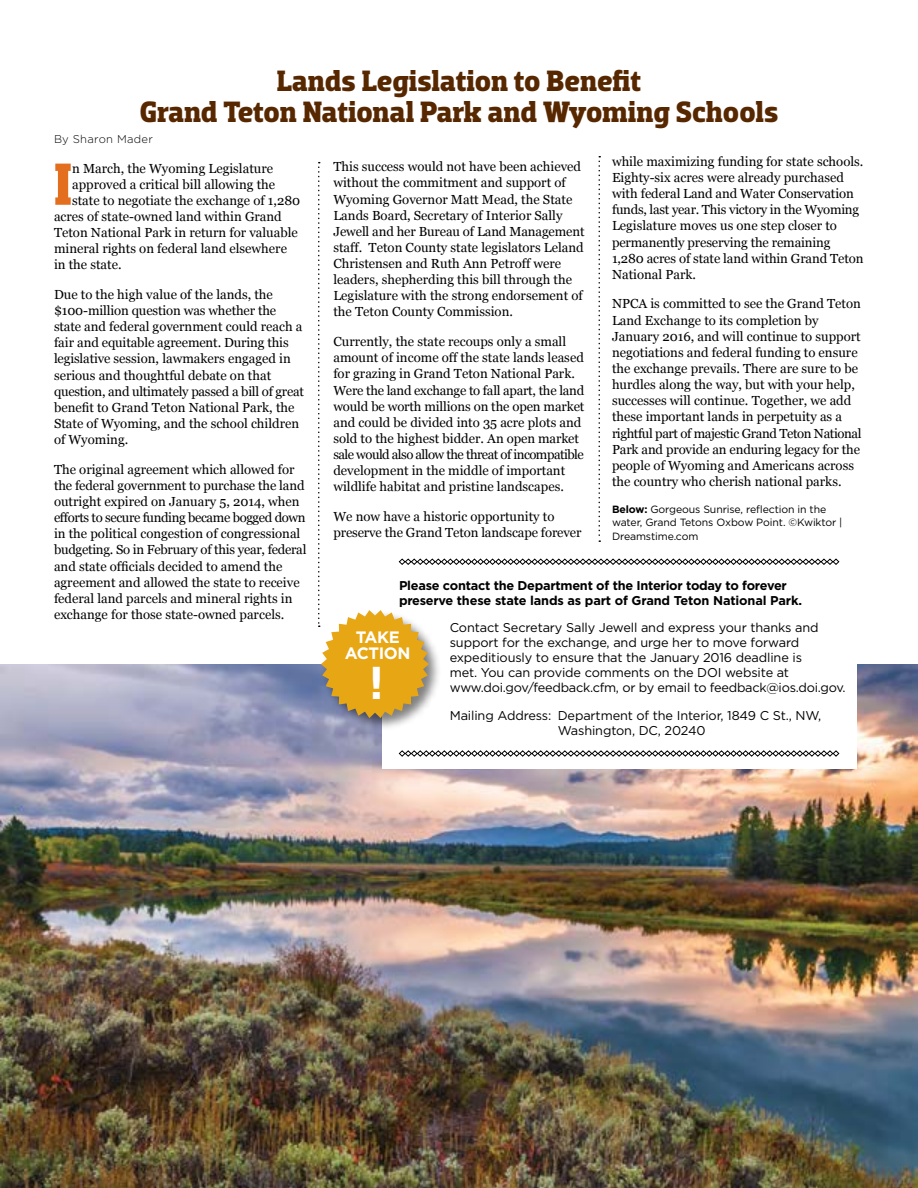
<style>
.page{position:relative;width:918px;height:1188px;background:#fff}
.page>*{position:absolute;margin:0;border:0;box-sizing:border-box;transform-origin:0 0}
.t1{font:700 60.6px "Dobra Slab";color:#e36f1e}
.t2{font:700 47.4px "Dobra Slab";color:#fff}
.t3{font:700 30px/31.5px "Dobra Slab";color:#572700;text-align:center}
.t4{font:700 16.5px/16.5px "Gotham";letter-spacing:-.025em;color:#fff;text-align:center}
.t5{font:13.2px/16.2px "Georgia";color:#000}
.t6{font:12.75px/15px "Gotham";letter-spacing:-.01em;color:#000}
.t7{font:700 12.75px/15px "Gotham";letter-spacing:-.02em;color:#000}
.t8{font:300 11.25px "Gotham";letter-spacing:.025em;color:#000}
.t9{font:10.5px/13.5px "Gotham";letter-spacing:-.01em;color:#000}
.s1{font-weight:700}
</style>
<div class="page">
<img style="left:0;top:664px;width:918px;height:524px">
<div style="left:382px;top:559px;width:475px;height:210px;background:#fff"></div>
<div style="left:320px;top:609px;width:123px;height:123px;background:#000;opacity:.5"></div>
<svg style="left:399px;top:750px;width:441px;height:7px"></svg>
<svg style="left:318px;top:156px;width:522px;height:562px"></svg>
<h3 class="t3" style="left:139px;top:65px;width:641px">Lands Legislation to Benefit<br>Grand Teton National Park and Wyoming Schools</h3>
<p class="t8" style="left:54px;top:133px;width:100px">By Sharon Mader</p>
<h1 class="t1" style="left:54px;top:149px;width:20px">I</h1>
<p class="t5" style="left:72px;top:160px;width:203px">n March, the Wyoming Legislature</p>
<p class="t5" style="left:72px;top:176px;width:205px">approved a critical bill allowing the</p>
<p class="t5" style="left:72px;top:192px;width:230px">state to negotiate the exchange of 1,280</p>
<p class="t5" style="left:54px;top:209px;width:229px">acres of state-owned land within Grand</p>
<p class="t5" style="left:54px;top:225px;width:245px">Teton National Park in return for valuable</p>
<p class="t5" style="left:54px;top:241px;width:235px">mineral rights on federal land elsewhere</p>
<p class="t5" style="left:54px;top:257px;width:69px">in the state.</p>
<p class="t5" style="left:54px;top:287px;width:252px">Due to the high value of the lands, the $100-million question was whether the state and federal government could reach a fair and equitable agreement. During this legislative session, lawmakers engaged in serious and thoughtful debate on that question, and ultimately passed a bill of great benefit to Grand Teton National Park, the State of Wyoming, and the school children of Wyoming.</p>
<p class="t5" style="left:54px;top:461px;width:254px">The original agreement which allowed for the federal government to purchase the land outright expired on January 5, 2014, when efforts to secure funding became bogged down in the political congestion of congressional budgeting. So in February of this year, federal and state officials decided to amend the agreement and allowed the state to receive federal land parcels and mineral rights in exchange for those state-owned parcels.</p>
<p class="t5" style="left:333px;top:159px;width:253px">This success would not have been achieved without the commitment and support of Wyoming Governor Matt Mead, the State Lands Board, Secretary of Interior Sally Jewell and her Bureau of Land Management staff. Teton County state legislators Leland Christensen and Ruth Ann Petroff were leaders, shepherding this bill through the Legislature with the strong endorsement of the Teton County Commission.</p>
<p class="t5" style="left:333px;top:334px;width:253px">Currently, the state recoups only a small amount of income off the state lands leased for grazing in Grand Teton National Park.<br>Were the land exchange to fall apart, the land would be worth millions on the open market and could be divided into 35 acre plots and sold to the highest bidder. An open market sale would also allow the threat of incompatible development in the middle of important wildlife habitat and pristine landscapes.</p>
<p class="t5" style="left:333px;top:509px;width:250px">We now have a historic opportunity to preserve the Grand Teton landscape forever</p>
<p class="t5" style="left:612px;top:154px;width:253px">while maximizing funding for state schools.<br>Eighty-six acres were already purchased with federal Land and Water Conservation funds, last year. This victory in the Wyoming Legislature moves us one step closer to permanently preserving the remaining 1,280 acres of state land within Grand Teton National Park.</p>
<p class="t5" style="left:612px;top:296px;width:251px">NPCA is committed to see the Grand Teton Land Exchange to its completion by January 2016, and will continue to support negotiations and federal funding to ensure the exchange prevails. There are sure to be hurdles along the way, but with your help, successes will continue. Together, we add these important lands in perpetuity as a rightful part of majestic Grand Teton National Park and provide an enduring legacy for the people of Wyoming and Americans across the country who cherish national parks.</p>
<p class="t9" style="left:612px;top:502px;width:232px"><span class="s1">Below:</span> Gorgeous Sunrise, reflection in the water, Grand Tetons Oxbow Point. ©Kwiktor |<br>Dreamstime.com</p>
<p class="t7" style="left:399px;top:577px;width:405px">Please contact the Department of the Interior today to forever preserve these state lands as part of Grand Teton National Park.</p>
<p class="t4" style="left:345px;top:628px;width:67px">TAKE<br>ACTION</p>
<h2 class="t2" style="left:371px;top:655px;width:12px">!</h2>
<p class="t6" style="left:450px;top:620px;width:397px">Contact Secretary Sally Jewell and express your thanks and support for the exchange, and urge her to move forward expeditiously to ensure that the January 2016 deadline is<br>met. You can provide comments on the DOI website at www.doi.gov/feedback.cfm, or by email to feedback@ios.doi.gov.</p>
<p class="t6" style="left:450px;top:708px;width:373px;text-align:center">Mailing Address: Department of the Interior, 1849 C St., NW,<br>Washington, DC, 20240</p>
</div>
